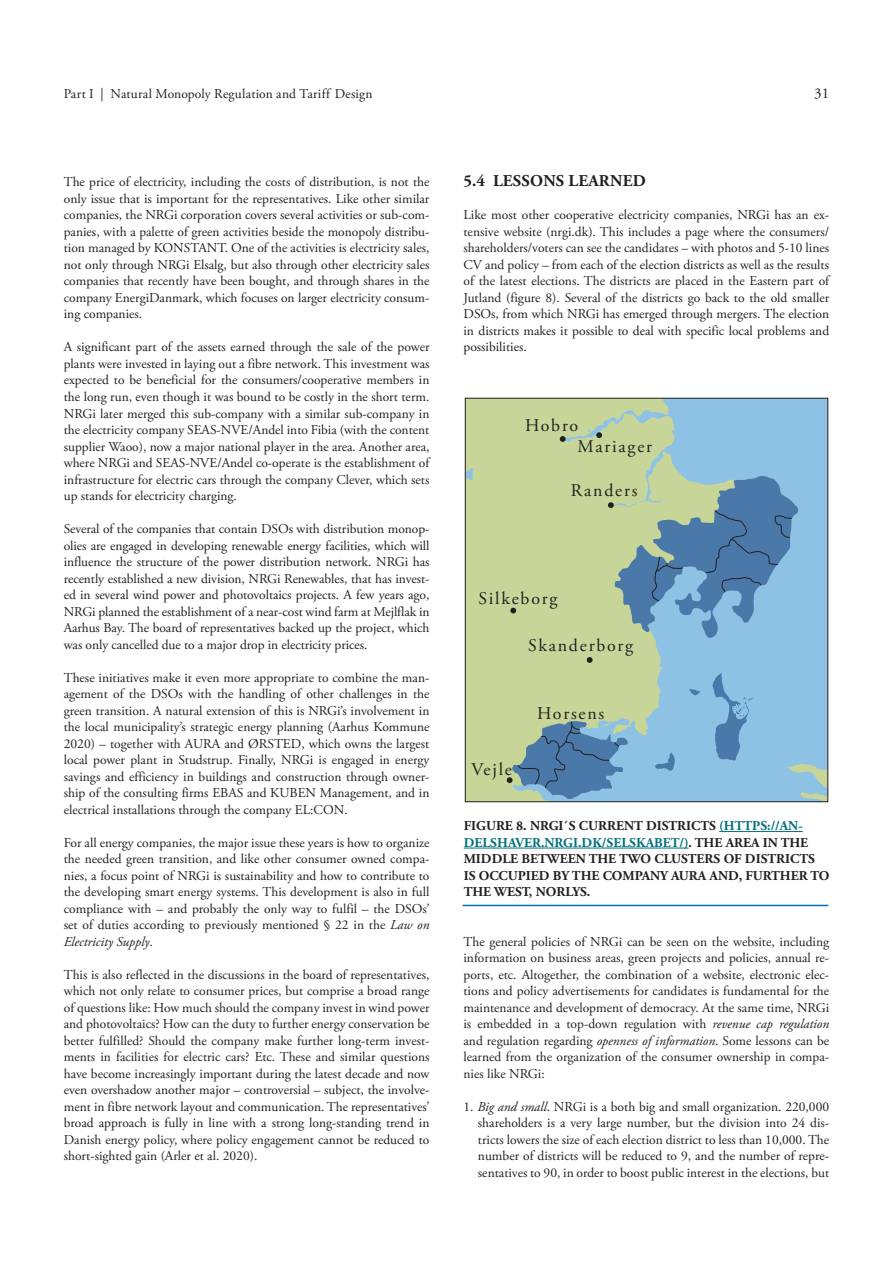
<style>
.page{position:relative;width:893px;height:1263px;background:#fff}
.page>*{position:absolute;margin:0;border:0;box-sizing:border-box;transform-origin:0 0}
.t1{font:17.85px "Adobe Garamond Pro";letter-spacing:.1em;color:#231f20}
.H3_-_Overskrift__I_t{font:700 16.5px "Adobe Garamond Pro";letter-spacing:.015em;color:#231f20}
.t2{font:15px "Adobe Garamond Pro";color:#231f20}
.Brødtekst{font:13.5px/16.5px "Adobe Garamond Pro";color:#231f20;text-align:justify}
.Brødtekst-2{font:700 13.5px/16.5px "Adobe Garamond Pro";color:#231f20}
.Klummetitel{font:13.5px "Adobe Garamond Pro";letter-spacing:.015em;color:#231f20}
.s1{font-style:italic}
.s2{color:#01707e}
</style>
<div class="page">
<hr style="left:719px;top:831px;width:84px;height:1px;background:#01707e">
<hr style="left:464px;top:848px;width:225px;height:1px;background:#01707e">
<svg style="left:467px;top:400px;width:359px;height:400px;background:#accbbc"></svg>
<svg style="left:517px;top:510px;width:276px;height:284px;background:#a8c9bc"></svg>
<svg style="left:608px;top:476px;width:190px;height:162px;background:#7da4b2"></svg>
<svg style="left:467px;top:400px;width:256px;height:65px;background:#b9d0a9"></svg>
<svg style="left:510px;top:608px;width:6px;height:5px"></svg>
<svg style="left:587px;top:657px;width:6px;height:6px"></svg>
<svg style="left:507px;top:721px;width:125px;height:78px;background:#729aaf"></svg>
<div style="left:465px;top:398px;width:363px;height:404px;border:1px solid #231f20"></div>
<hr style="left:463px;top:905px;width:365px;height:1px;background:#0072b2">
<p class="Klummetitel" style="left:64px;top:85px;width:310px">Part I | Natural Monopoly Regulation and Tariff Design</p>
<p class="Brødtekst" style="left:64px;top:174px;width:367px">The price of electricity, including the costs of distribution, is not the only issue that is important for the representatives. Like other similar companies, the NRGi corporation covers several activities or sub-com&shy;panies, with a palette of green activities beside the monopoly distribu&shy;tion managed by KONSTANT. One of the activities is electricity sales, not only through NRGi Elsalg, but also through other electricity sales companies that recently have been bought, and through shares in the company EnergiDanmark, which focuses on larger electricity consum&shy;ing companies.</p>
<p class="Brødtekst" style="left:64px;top:339px;width:367px">A significant part of the assets earned through the sale of the power plants were invested in laying out a fibre network. This investment was expected to be beneficial for the consumers/cooperative members in the long run, even though it was bound to be costly in the short term.<br>NRGi later merged this sub-company with a similar sub-company in the electricity company SEAS-NVE/Andel into Fibia (with the content supplier Waoo), now a major national player in the area. Another area, where NRGi and SEAS-NVE/Andel co-operate is the establishment of infrastructure for electric cars through the company Clever, which sets up stands for electricity charging.</p>
<p class="Brødtekst" style="left:64px;top:521px;width:367px">Several of the companies that contain DSOs with distribution monop&shy;olies are engaged in developing renewable energy facilities, which will influence the structure of the power distribution network. NRGi has recently established a new division, NRGi Renewables, that has invest&shy;ed in several wind power and photovoltaics projects. A few years ago, NRGi planned the establishment of a near-cost wind farm at Mejlflak in Aarhus Bay. The board of representatives backed up the project, which was only cancelled due to a major drop in electricity prices.</p>
<p class="Brødtekst" style="left:64px;top:669px;width:367px">These initiatives make it even more appropriate to combine the man&shy;agement of the DSOs with the handling of other challenges in the green transition. A natural extension of this is NRGi’s involvement in the local municipality’s strategic energy planning (Aarhus Kommune 2020) – together with AURA and ØRSTED, which owns the largest local power plant in Studstrup. Finally, NRGi is engaged in energy savings and efficiency in buildings and construction through owner&shy;ship of the consulting firms EBAS and KUBEN Management, and in electrical installations through the company EL:CON.</p>
<p class="Brødtekst" style="left:64px;top:834px;width:367px">For all energy companies, the major issue these years is how to organize the needed green transition, and like other consumer owned compa&shy;nies, a focus point of NRGi is sustainability and how to contribute to the developing smart energy systems. This development is also in full compliance with – and probably the only way to fulfil – the DSOs’ set of duties according to previously mentioned § 22 in the <span class="s1">Law on Electricity Supply</span>.</p>
<p class="Brødtekst" style="left:64px;top:966px;width:367px">This is also reflected in the discussions in the board of representatives, which not only relate to consumer prices, but comprise a broad range of questions like: How much should the company invest in wind power and photovoltaics? How can the duty to further energy conservation be better fulfilled? Should the company make further long-term invest&shy;ments in facilities for electric cars? Etc. These and similar questions have become increasingly important during the latest decade and now even overshadow another major – controversial – subject, the involve&shy;ment in fibre network layout and communication. The representatives’ broad approach is fully in line with a strong long-standing trend in Danish energy policy, where policy engagement cannot be reduced to short-sighted gain (Arler et al. 2020).</p>
<p class="t2" style="left:814px;top:84px;width:16px">31</p>
<h3 class="H3_-_Overskrift__I_t" style="left:463px;top:171px;width:184px">5.4 LESSONS LEARNED</h3>
<p class="Brødtekst" style="left:463px;top:207px;width:367px">Like most other cooperative electricity companies, NRGi has an ex&shy;tensive website (nrgi.dk). This includes a page where the consumers/ shareholders/voters can see the candidates – with photos and 5-10 lines CV and policy – from each of the election districts as well as the results of the latest elections. The districts are placed in the Eastern part of Jutland (figure 8). Several of the districts go back to the old smaller DSOs, from which NRGi has emerged through mergers. The election in districts makes it possible to deal with specific local problems and possibilities.</p>
<p class="t1" style="left:525px;top:415px;width:55px">Hobro</p>
<p class="t1" style="left:578px;top:436px;width:76px">Mariager</p>
<p class="t1" style="left:571px;top:480px;width:68px">Randers</p>
<p class="t1" style="left:478px;top:587px;width:80px">Silkeborg</p>
<p class="t1" style="left:528px;top:635px;width:107px">Skanderborg</p>
<p class="t1" style="left:471px;top:758px;width:42px">Vejle</p>
<p class="t1" style="left:537px;top:703px;width:69px">Horsens</p>
<p class="Brødtekst-2" style="left:464px;top:818px;width:367px">FIGURE 8. NRGI´S CURRENT DISTRICTS <span class="s2">(HTTPS://AN-DELSHAVER.NRGI.DK/SELSKABET/)</span>. THE AREA IN THE MIDDLE BETWEEN THE TWO CLUSTERS OF DISTRICTS IS OCCUPIED BY THE COMPANY AURA AND, FURTHER TO THE WEST, NORLYS.</p>
<p class="Brødtekst" style="left:463px;top:933px;width:367px">The general policies of NRGi can be seen on the website, including information on business areas, green projects and policies, annual re&shy;ports, etc. Altogether, the combination of a website, electronic elec&shy;tions and policy advertisements for candidates is fundamental for the maintenance and development of democracy. At the same time, NRGi is embedded in a top-down regulation with <span class="s1">revenue cap regulation </span>and regulation regarding <span class="s1">openness of information</span>. Some lessons can be learned from the organization of the consumer ownership in compa&shy;nies like NRGi:</p>
<p class="Brødtekst" style="left:478px;top:1098px;width:353px;text-indent:-14px">1. <span class="s1">Big and small</span>. NRGi is a both big and small organization. 220,000 shareholders is a very large number, but the division into 24 dis&shy;tricts lowers the size of each election district to less than 10,000. The number of districts will be reduced to 9, and the number of repre&shy;sentatives to 90, in order to boost public interest in the elections, but</p>
</div>
